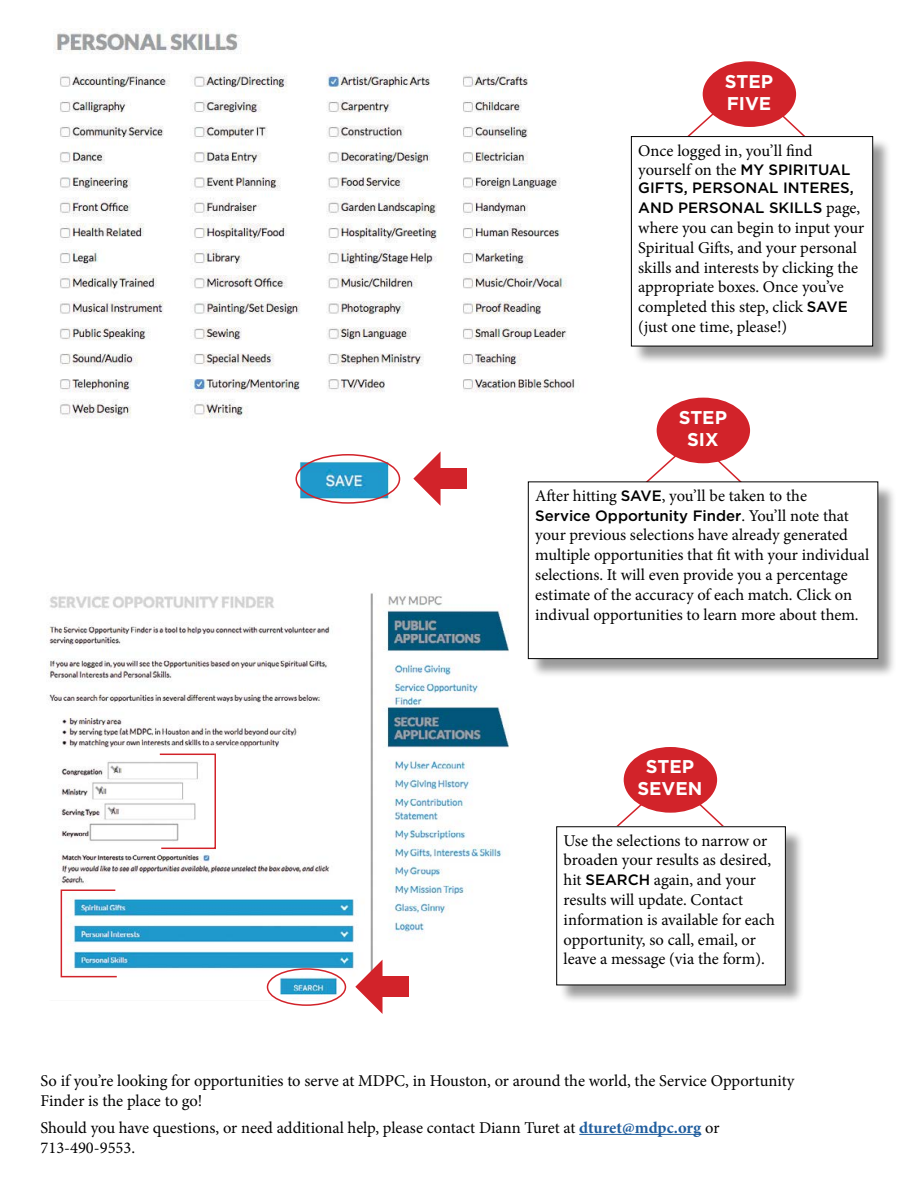
<style>
.page{position:relative;width:918px;height:1188px;background:#fff}
.page>*{position:absolute;margin:0;border:0;box-sizing:border-box;transform-origin:0 0}
.t1{font:700 18.45px/22.2px "Gotham";color:#fff;text-align:center}
.t2{font:16.5px/19.8px "Minion Pro";color:#000}
.t3{font:500 15px/19.8px "Gotham";color:#000}
.s1{font-family:"Gotham";font-weight:500;font-size:15px}
.s2{font-family:"Minion Pro";font-weight:400;font-size:16.5px}
.s3{font-weight:700;color:#215e9e}
</style>
<div class="page">
<img style="left:47px;top:580px;width:482px;height:421px">
<svg style="left:355px;top:960px;width:28px;height:54px"></svg>
<div style="left:375px;top:977px;width:33px;height:20px;background:#d2232a"></div>
<div style="left:267px;top:968px;width:79px;height:38px;border:2px solid #d2232a;border-radius:50%"></div>
<svg style="left:158px;top:753px;width:59px;height:97px"></svg>
<svg style="left:60px;top:889px;width:58px;height:89px"></svg>
<img style="left:53px;top:28px;width:522px;height:390px">
<img style="left:295px;top:454px;width:301px;height:57px">
<svg style="left:413px;top:451px;width:28px;height:55px"></svg>
<div style="left:433px;top:469px;width:33px;height:20px;background:#d2232a"></div>
<div style="left:296px;top:454px;width:104px;height:50px;border:2px solid #d2232a;border-radius:50%"></div>
<hr style="left:579px;top:1134px;width:122px;height:1px;background:#215e9e">
<svg style="left:687px;top:80px;width:118px;height:56px"></svg>
<svg style="left:626px;top:436px;width:135px;height:46px"></svg>
<div style="left:657px;top:398px;width:93px;height:65px;background:#d2232a;border-radius:50%"></div>
<div style="left:530px;top:483px;width:367px;height:195px;background:#000;opacity:.4"></div>
<div style="left:528px;top:482px;width:350px;height:177px;background:#fff"></div>
<div style="left:528px;top:482px;width:350px;height:177px;border:1px solid #000"></div>
<svg style="left:602px;top:777px;width:135px;height:50px"></svg>
<div style="left:624px;top:747px;width:93px;height:66px;background:#d2232a;border-radius:50%"></div>
<div style="left:633px;top:138px;width:259px;height:227px;background:#000;opacity:.4"></div>
<div style="left:631px;top:137px;width:242px;height:209px;background:#fff"></div>
<div style="left:631px;top:136px;width:242px;height:210px;border:1px solid #000"></div>
<div style="left:703px;top:61px;width:93px;height:66px;background:#d2232a;border-radius:50%"></div>
<div style="left:558px;top:828px;width:246px;height:176px;background:#000;opacity:.4"></div>
<div style="left:557px;top:827px;width:228px;height:158px;background:#fff"></div>
<div style="left:556px;top:827px;width:230px;height:158px;border:1px solid #000"></div>
<p class="t1" style="left:725px;top:70px;width:50px;text-align:left">STEP<br>FIVE</p>
<p class="t2" style="left:638px;top:140px;width:214px">Once logged in, you’ll find yourself on the <span class="s1">MY SPIRITUAL</span></p>
<p class="t3" style="left:638px;top:178px;width:223px">GIFTS, PERSONAL INTERES,<br>AND PERSONAL SKILLS <span class="s2">page,</span></p>
<p class="t2" style="left:638px;top:218px;width:228px">where you can begin to input your<br>Spiritual Gifts, and your personal skills and interests by clicking the appropriate boxes. Once you’ve completed this step, click <span class="s1">SAVE </span>(just one time, please!)</p>
<p class="t1" style="left:679px;top:406px;width:50px">STEP<br>SIX</p>
<p class="t2" style="left:535px;top:486px;width:273px">After hitting <span class="s1">SAVE</span>, you’ll be taken to the</p>
<p class="t3" style="left:535px;top:505px;width:315px">Service Opportunity Finder<span class="s2">. You’ll note that</span></p>
<p class="t2" style="left:535px;top:525px;width:335px">your previous selections have already generated multiple opportunities that fit with your individual selections. It will even provide you a percentage estimate of the accuracy of each match. Click on indivual opportunities to learn more about them.</p>
<p class="t1" style="left:637px;top:756px;width:66px">STEP<br>SEVEN</p>
<p class="t2" style="left:564px;top:831px;width:213px">Use the selections to narrow or broaden your results as desired, hit <span class="s1">SEARCH</span> again, and your results will update. Contact information is available for each opportunity, so call, email, or leave a message (via the form).</p>
<p class="t2" style="left:40px;top:1071px;width:755px">So if you’re looking for opportunities to serve at MDPC, in Houston, or around the world, the Service Opportunity<br>Finder is the place to go!</p>
<p class="t2" style="left:40px;top:1118px;width:680px">Should you have questions, or need additional help, please contact Diann Turet at <span class="s3">dturet@mdpc.org</span> or<br>713-490-9553.</p>
</div>
